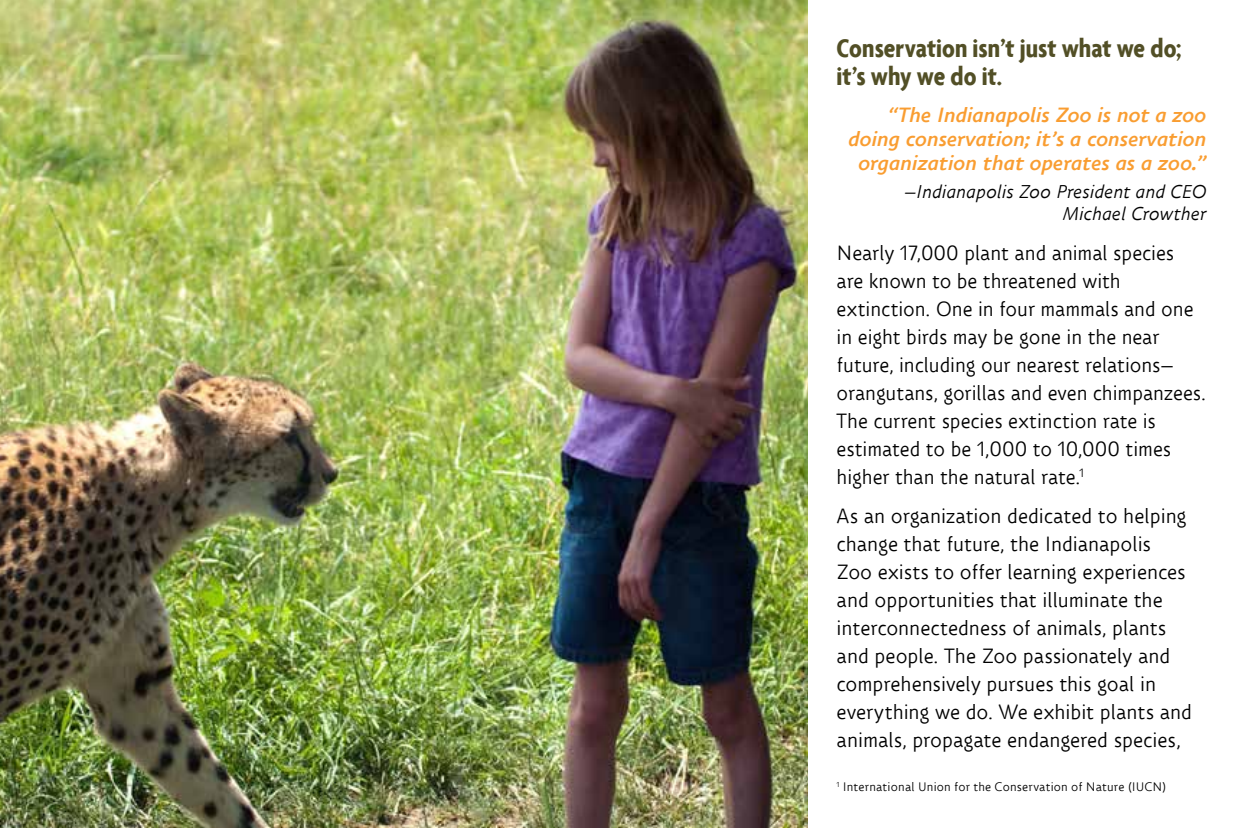
<style>
.page{position:relative;width:1260px;height:828px;background:#fff}
.page>*{position:absolute;margin:0;border:0;box-sizing:border-box;transform-origin:0 0}
.t1{font:700 condensed 28px/28px "Agenda";color:#524f26}
.t2{font:20px/28px "Zion Train STD Light";letter-spacing:-.005em;color:#000}
.t3{font:italic 700 20px/24px "Zion Train STD Demi";letter-spacing:-.01em;color:#f99d31;text-align:right}
.t4{font:italic 18px/22px "Zion Train STD Light";color:#000;text-align:right}
.t5{font:12px "Zion Train STD Light";letter-spacing:.015em;color:#000}
</style>
<div class="page">
<img style="left:0;top:0;width:808px;height:828px">
<h1 class="t1" style="left:837px;top:33px;width:346px">Conservation isn’t just what we do; it’s why we do it.</h1>
<p class="t3" style="left:848px;top:102px;width:360px">“The Indianapolis Zoo is not a zoo doing conservation; it’s a conservation organization that operates as a zoo.”</p>
<p class="t4" style="left:904px;top:180px;width:304px">—Indianapolis Zoo President and CEO<br>Michael Crowther</p>
<p class="t2" style="left:837px;top:238px;width:371px">Nearly 17,000 plant and animal species are known to be threatened with extinction. One in four mammals and one in eight birds may be gone in the near future, including our nearest relations— orangutans, gorillas and even chimpanzees.<br>The current species extinction rate is estimated to be 1,000 to 10,000 times higher than the natural rate.<sup>1</sup></p>
<p class="t2" style="left:837px;top:502px;width:357px">As an organization dedicated to helping change that future, the Indianapolis<br>Zoo exists to offer learning experiences and opportunities that illuminate the interconnectedness of animals, plants and people. The Zoo passionately and comprehensively pursues this goal in everything we do. We exhibit plants and animals, propagate endangered species,</p>
<p class="t5" style="left:836px;top:780px;width:331px"><sup>1</sup> International Union for the Conservation of Nature (IUCN)</p>
</div>
